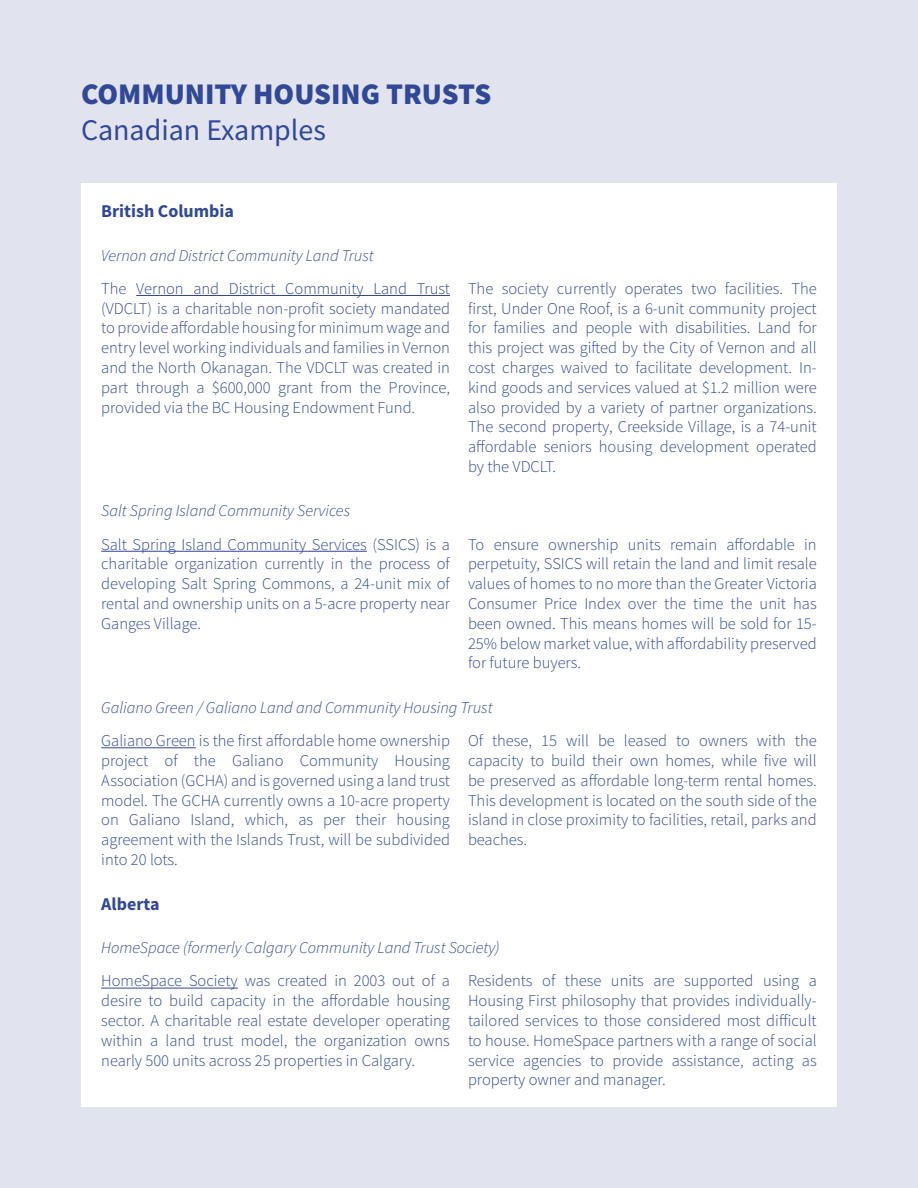
<style>
.page{position:relative;width:918px;height:1188px;background:#e1e4ef}
.page>*{position:absolute;margin:0;border:0;box-sizing:border-box;transform-origin:0 0}
.t1{font:900 30px "Source Sans Pro";color:#314896}
.t2{font:30px "Source Sans Pro";color:#314896}
.Subheading{font:700 18px "Source Sans Pro";color:#314896}
.Body_Text{font:300 16.5px/19.8px "Source Sans Pro";color:#314896;text-align:justify}
.Body_Text-2{font:italic 300 16.5px "Source Sans Pro";color:#314896}
</style>
<div class="page">
<div style="left:81px;top:184px;width:756px;height:923px;background:#fff"></div>
<hr style="left:136px;top:295px;width:314px;height:1px;background:#314896">
<hr style="left:101px;top:551px;width:266px;height:1px;background:#314896">
<hr style="left:101px;top:747px;width:95px;height:1px;background:#314896">
<hr style="left:101px;top:988px;width:137px;height:1px;background:#314896">
<p class="t1" style="left:81px;top:73px;width:412px">COMMUNITY HOUSING TRUSTS</p>
<p class="t2" style="left:81px;top:110px;width:247px">Canadian Examples</p>
<p class="Subheading" style="left:101px;top:199px;width:134px">British Columbia</p>
<p class="Body_Text-2" style="left:101px;top:245px;width:274px">Vernon and District Community Land Trust</p>
<p class="Body_Text" style="left:101px;top:278px;width:350px">The Vernon and District Community Land Trust (VDCLT) is a charitable non-profit society mandated to provide affordable housing for minimum wage and entry level working individuals and families in Vernon and the North Okanagan. The VDCLT was created in part through a $600,000 grant from the Province, provided via the BC Housing Endowment Fund.</p>
<p class="Body_Text" style="left:468px;top:278px;width:350px">The society currently operates two facilities. The first, Under One Roof, is a 6-unit community project for families and people with disabilities. Land for this project was gifted by the City of Vernon and all cost charges waived to facilitate development. In&shy;kind goods and services valued at $1.2 million were also provided by a variety of partner organizations.<br>The second property, Creekside Village, is a 74-unit affordable seniors housing development operated by the VDCLT.</p>
<p class="Body_Text-2" style="left:101px;top:501px;width:250px">Salt Spring Island Community Services</p>
<p class="Body_Text" style="left:101px;top:534px;width:350px">Salt Spring Island Community Services (SSICS) is a charitable organization currently in the process of developing Salt Spring Commons, a 24-unit mix of rental and ownership units on a 5-acre property near Ganges Village.</p>
<p class="Body_Text" style="left:468px;top:534px;width:350px">To ensure ownership units remain affordable in perpetuity, SSICS will retain the land and limit resale values of homes to no more than the Greater Victoria Consumer Price Index over the time the unit has been owned. This means homes will be sold for 15- 25% below market value, with affordability preserved for future buyers.</p>
<p class="Body_Text-2" style="left:101px;top:697px;width:393px">Galiano Green / Galiano Land and Community Housing Trust</p>
<p class="Body_Text" style="left:101px;top:731px;width:350px">Galiano Green is the first affordable home ownership project of the Galiano Community Housing Association (GCHA) and is governed using a land trust model. The GCHA currently owns a 10-acre property on Galiano Island, which, as per their housing agreement with the Islands Trust, will be subdivided into 20 lots.</p>
<p class="Body_Text" style="left:468px;top:731px;width:350px">Of these, 15 will be leased to owners with the capacity to build their own homes, while five will be preserved as affordable long-term rental homes.<br>This development is located on the south side of the island in close proximity to facilities, retail, parks and beaches.</p>
<p class="Subheading" style="left:101px;top:892px;width:60px">Alberta</p>
<p class="Body_Text-2" style="left:101px;top:938px;width:400px">HomeSpace (formerly Calgary Community Land Trust Society)</p>
<p class="Body_Text" style="left:101px;top:971px;width:350px">HomeSpace Society was created in 2003 out of a desire to build capacity in the affordable housing sector. A charitable real estate developer operating within a land trust model, the organization owns nearly 500 units across 25 properties in Calgary.</p>
<p class="Body_Text" style="left:468px;top:971px;width:350px">Residents of these units are supported using a Housing First philosophy that provides individually&shy;tailored services to those considered most difficult to house. HomeSpace partners with a range of social service agencies to provide assistance, acting as property owner and manager.</p>
</div>
